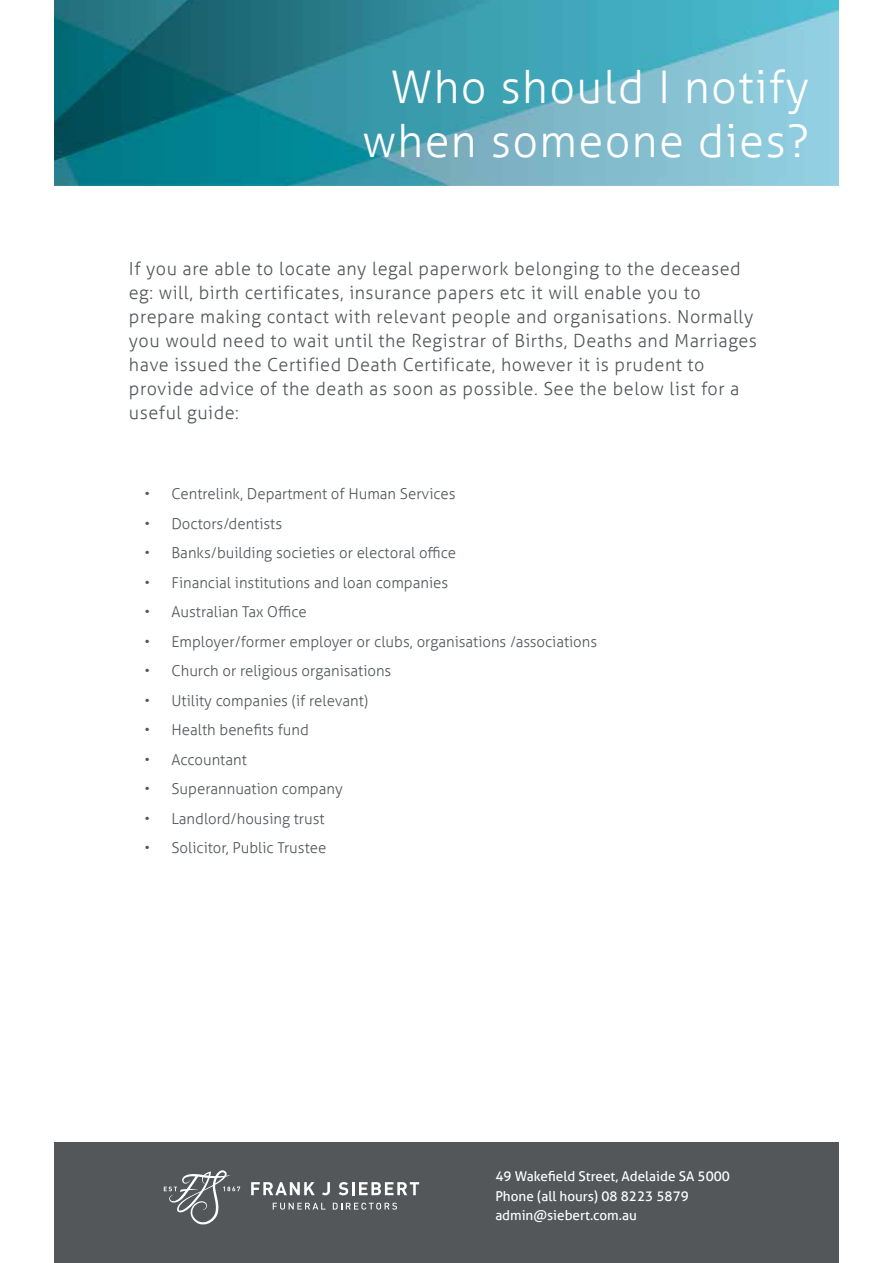
<style>
.page{position:relative;width:893px;height:1263px;background:#fff}
.page>*{position:absolute;margin:0;border:0;box-sizing:border-box;transform-origin:0 0}
.t1{font:300 45px/54px "Aller";letter-spacing:.03em;color:#fff;text-align:right}
.t2{font:300 18px/24px "Aller";letter-spacing:.03em;color:#53575a}
.t3{font:300 15px "Aller";color:#53575a}
.t4{font:13.5px/19.5px "Aller";color:#fff}
</style>
<div class="page">
<img style="left:54px;top:0;width:785px;height:186px">
<div style="left:54px;top:1143px;width:785px;height:120px;background:#53575a"></div>
<svg style="left:251px;top:1182px;width:64px;height:13px"></svg>
<svg style="left:322px;top:1182px;width:8px;height:13px"></svg>
<svg style="left:339px;top:1182px;width:80px;height:13px"></svg>
<svg style="left:273px;top:1203px;width:52px;height:6px"></svg>
<svg style="left:333px;top:1203px;width:64px;height:6px"></svg>
<svg style="left:164px;top:1170px;width:76px;height:55px"></svg>
<h1 class="t1" style="left:362px;top:60px;width:448px">Who should I notify when someone dies?</h1>
<p class="t2" style="left:129px;top:256px;width:630px">If you are able to locate any legal paperwork belonging to the deceased eg: will, birth certificates, insurance papers etc it will enable you to prepare making contact with relevant people and organisations. Normally you would need to wait until the Registrar of Births, Deaths and Marriages have issued the Certified Death Certificate, however it is prudent to provide advice of the death as soon as possible. See the below list for a useful guide:</p>
<p class="t3" style="left:144px;top:485px;width:313px">• Centrelink, Department of Human Services</p>
<p class="t3" style="left:144px;top:514px;width:139px">• Doctors/dentists</p>
<p class="t3" style="left:144px;top:544px;width:313px">• Banks/building societies or electoral office</p>
<p class="t3" style="left:144px;top:573px;width:305px">• Financial institutions and loan companies</p>
<p class="t3" style="left:144px;top:603px;width:164px">• Australian Tax Office</p>
<p class="t3" style="left:144px;top:632px;width:454px">• Employer/former employer or clubs, organisations /associations</p>
<p class="t3" style="left:144px;top:662px;width:248px">• Church or religious organisations</p>
<p class="t3" style="left:144px;top:691px;width:225px">• Utility companies (if relevant)</p>
<p class="t3" style="left:144px;top:721px;width:166px">• Health benefits fund</p>
<p class="t3" style="left:144px;top:750px;width:104px">• Accountant</p>
<p class="t3" style="left:144px;top:780px;width:200px">• Superannuation company</p>
<p class="t3" style="left:144px;top:810px;width:182px">• Landlord/housing trust</p>
<p class="t3" style="left:144px;top:839px;width:183px">• Solicitor, Public Trustee</p>
<p class="t4" style="left:495px;top:1167px;width:236px">49 Wakefield Street, Adelaide SA 5000<br>Phone (all hours) 08 8223 5879 admin@siebert.com.au</p>
</div>
